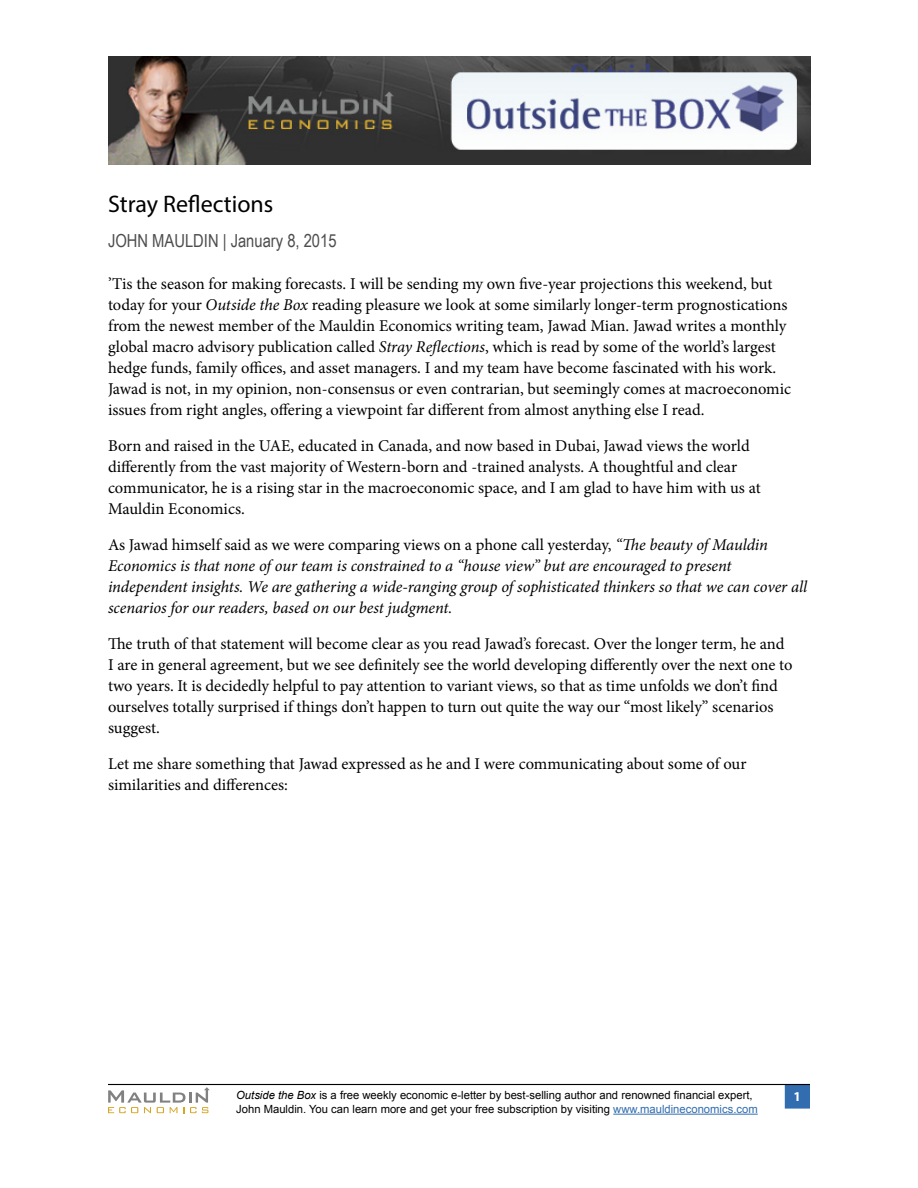
<style>
.page{position:relative;width:918px;height:1188px;background:#fff}
.page>*{position:absolute;margin:0;border:0;box-sizing:border-box;transform-origin:0 0}
.FirstHeading{font:24px "Myriad Pro";color:#000}
.Date-Issue{font:18px "Arial Narrow";color:#4d4d4d}
.Body-Text{font:16.5px/21px "Minion Pro";letter-spacing:-.005em;color:#000}
.Body-Text-2{font:italic 16.5px/21px "Minion Pro";letter-spacing:-.005em;color:#000}
.Pagination{font:700 13.5px "Myriad Pro";color:#fff}
.t1{font:11.25px/13.5px "Arial";color:#000}
.s1{font-style:italic}
.s2{font-style:normal}
.s3{color:#316daf}
</style>
<div class="page">
<hr style="left:613px;top:1114px;width:145px;height:1px;background:#316daf">
<div style="left:785px;top:1085px;width:25px;height:24px;background:#316daf"></div>
<hr style="left:108px;top:1084px;width:702px;height:1px;background:#000">
<svg style="left:108px;top:1087px;width:102px;height:26px"></svg>
<img style="left:108px;top:57px;width:702px;height:108px">
<p class="FirstHeading" style="left:108px;top:190px;width:167px">Stray Reflections</p>
<p class="Date-Issue" style="left:108px;top:228px;width:230px">JOHN MAULDIN | January 8, 2015</p>
<p class="Body-Text" style="left:108px;top:274px;width:685px">’Tis the season for making forecasts. I will be sending my own five-year projections this weekend, but today for your <span class="s1">Outside the Box</span> reading pleasure we look at some similarly longer-term prognostications from the newest member of the Mauldin Economics writing team, Jawad Mian. Jawad writes a monthly global macro advisory publication called <span class="s1">Stray Reflections</span>, which is read by some of the world’s largest hedge funds, family offices, and asset managers. I and my team have become fascinated with his work.<br>Jawad is not, in my opinion, non-consensus or even contrarian, but seemingly comes at macroeconomic issues from right angles, offering a viewpoint far different from almost anything else I read.</p>
<p class="Body-Text" style="left:108px;top:436px;width:654px">Born and raised in the UAE, educated in Canada, and now based in Dubai, Jawad views the world differently from the vast majority of Western-born and -trained analysts. A thoughtful and clear communicator, he is a rising star in the macroeconomic space, and I am glad to have him with us at Mauldin Economics.</p>
<p class="Body-Text-2" style="left:108px;top:534px;width:701px"><span class="s2">As Jawad himself said as we were comparing views on a phone call yesterday,</span> “The beauty of Mauldin Economics is that none of our team is constrained to a “house view” but are encouraged to present independent insights. We are gathering a wide-ranging group of sophisticated thinkers so that we can cover all scenarios for our readers, based on our best judgment.</p>
<p class="Body-Text" style="left:108px;top:634px;width:686px">The truth of that statement will become clear as you read Jawad’s forecast. Over the longer term, he and I are in general agreement, but we see definitely see the world developing differently over the next one to two years. It is decidedly helpful to pay attention to variant views, so that as time unfolds we don’t find ourselves totally surprised if things don’t happen to turn out quite the way our “most likely” scenarios suggest.</p>
<p class="Body-Text" style="left:108px;top:754px;width:640px">Let me share something that Jawad expressed as he and I were communicating about some of our similarities and differences:</p>
<p class="t1" style="left:236px;top:1088px;width:523px"><span class="s1">Outside the Box</span> is a free weekly economic e-letter by best-selling author and renowned financial expert,<br>John Mauldin. You can learn more and get your free subscription by visiting <span class="s3">www.mauldineconomics.com</span></p>
<p class="Pagination" style="left:794px;top:1088px;width:9px">1</p>
</div>
